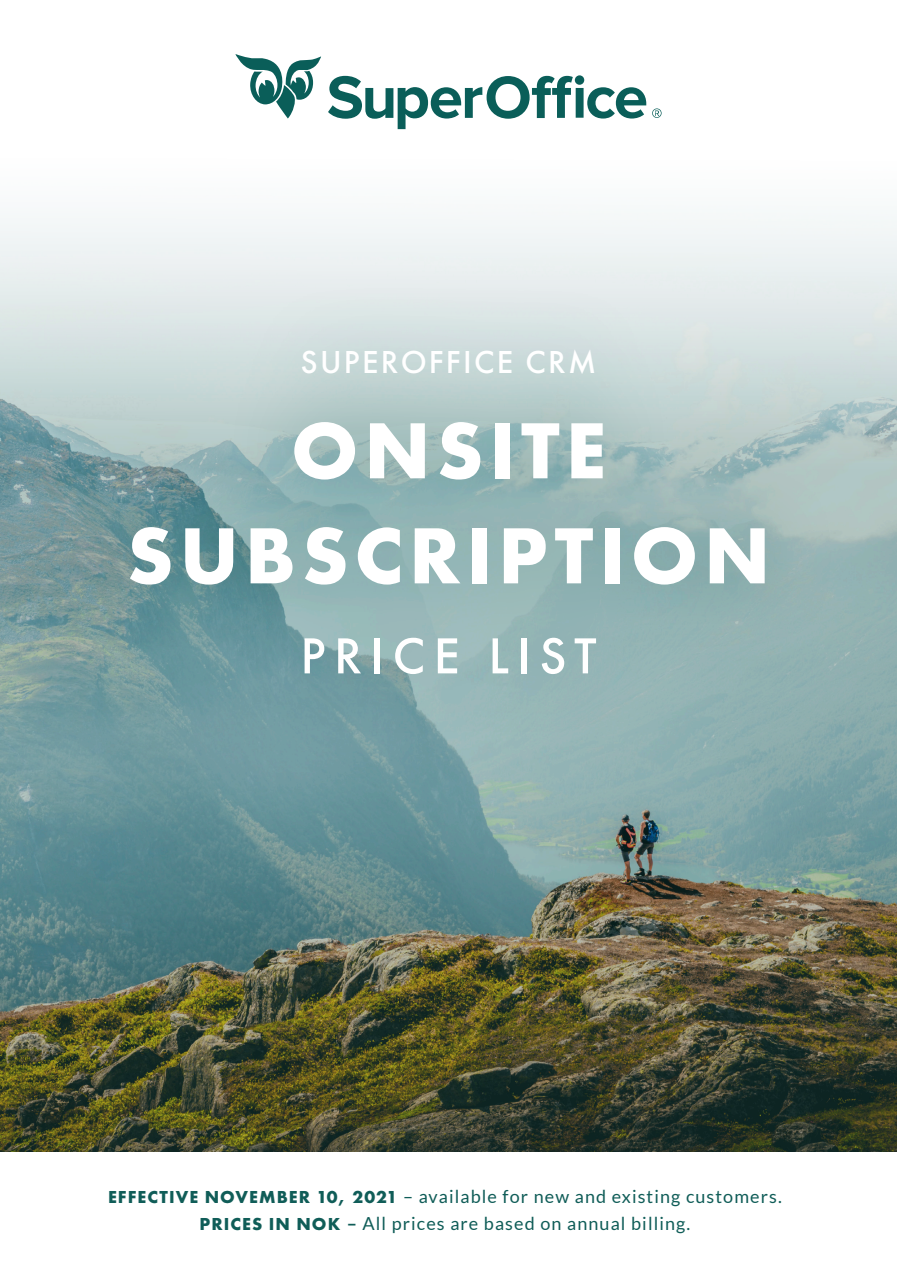
<style>
.page{position:relative;width:897px;height:1264px;background:#fff}
.page>*{position:absolute;margin:0;border:0;box-sizing:border-box;transform-origin:0 0}
.t1{font:700 82.5px "Futura PT";letter-spacing:.07em;color:#fff}
.t2{font:500 52.5px "Futura PT";letter-spacing:.16em;color:#fff}
.t3{font:500 33px "Futura PT";letter-spacing:.07em;color:#fff}
.t4{font:18px "Lato";letter-spacing:.06em;color:#105d58}
.s1{font-family:"Futura PT";font-weight:700}
.s2{font-weight:700}
</style>
<div class="page">
<img style="left:0;top:480px;width:896px;height:672px">
<svg style="left:0;top:101px;width:896px;height:379px;fill:#f6f9f9"></svg>
<div style="left:60px;top:277px;width:778px;height:469px;background:#0a5e59;opacity:.4"></div>
<svg style="left:328px;top:75px;width:318px;height:54px"></svg>
<svg style="left:652px;top:108px;width:9px;height:10px"></svg>
<svg style="left:235px;top:54px;width:86px;height:65px"></svg>
<p class="t3" style="left:301px;top:342px;width:297px">SUPEROFFICE CRM</p>
<p class="t1" style="left:291px;top:397px;width:316px">ONSITE</p>
<p class="t1" style="left:126px;top:502px;width:645px">SUBSCRIPTION</p>
<p class="t2" style="left:300px;top:624px;width:298px">PRICE LIST</p>
<p class="t4" style="left:108px;top:1186px;width:675px"><span class="s1">EFFECTIVE NOVEMBER 10, 2021</span> – available for new and existing customers.</p>
<p class="t4" style="left:199px;top:1213px;width:492px"><span class="s1">PRICES IN NOK</span> <span class="s2">–</span> All prices are based on annual billing.</p>
</div>
